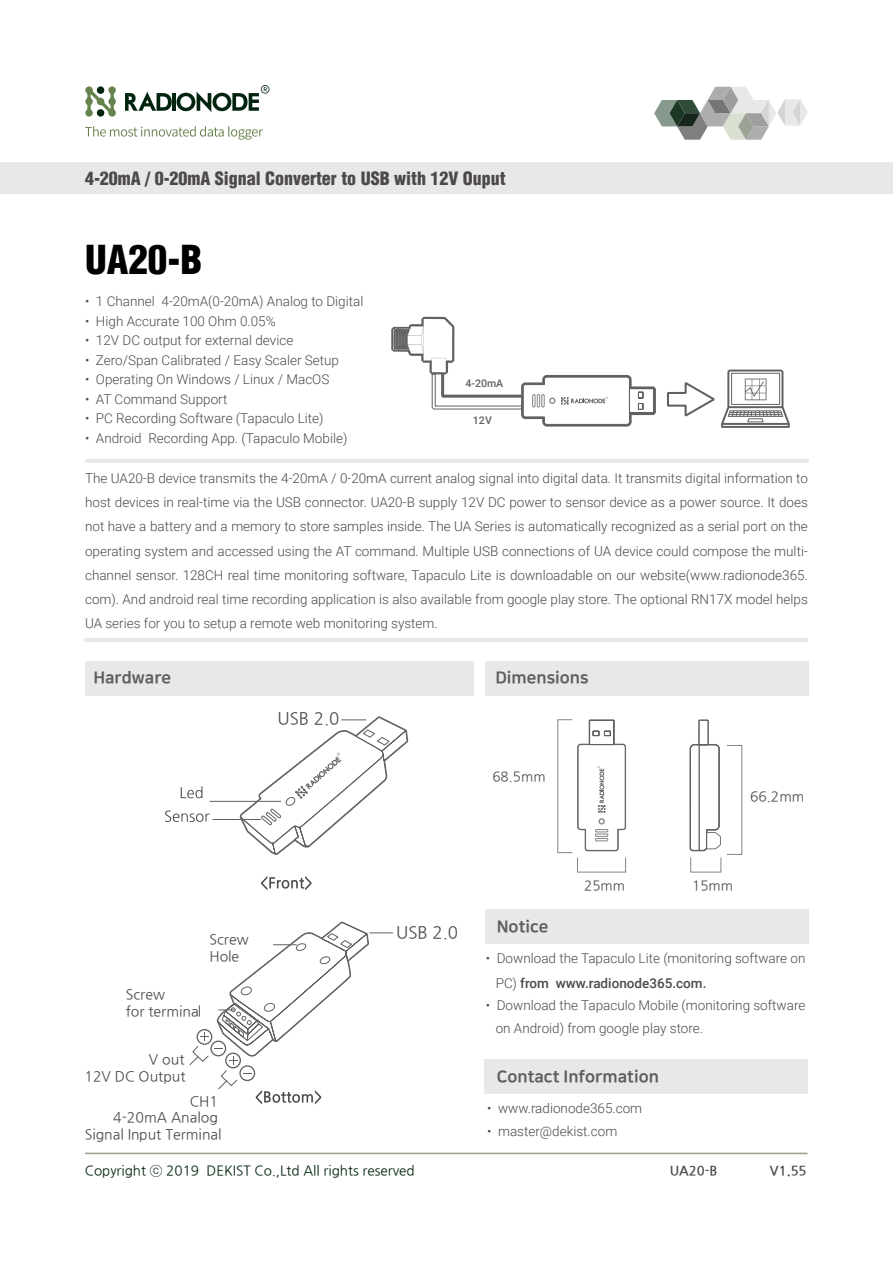
<style>
.page{position:relative;width:893px;height:1263px;background:#fff}
.page>*{position:absolute;margin:0;border:0;box-sizing:border-box;transform-origin:0 0}
.t1{font:900 condensed 39px "Helvetica";color:#000}
.t2{font:900 condensed 18px "Helvetica";color:#4c4948}
.t3{font:16.95px "Nanum Gothic";color:#4d4a47}
.t4{font:16.5px "Nanum Square EB";color:#5e5e5e}
.t5{font:14.1px/16.6px "Nanum Gothic";color:#4d4a47}
.t6{font:13.8px "Nanum Gothic";color:#4d4a47}
.t7{font:300 13.5px/24px "Roboto";color:#4c4948}
.t8{font:13.5px "Nanum Gothic";color:#00240d}
.t9{font:13.5px "Nanum Gothic";color:#4c4948}
.t10{font:700 13.2px "Nanum Gothic";color:#4c4948}
.t11{font:500 10.65px "Roboto";color:#616161}
.s1{font-weight:500}
</style>
<div class="page">
<div style="left:0;top:163px;width:893px;height:31px;background:#e8e8e8"></div>
<svg style="left:85px;top:126px;width:178px;height:14px"></svg>
<svg style="left:85px;top:86px;width:31px;height:31px"></svg>
<svg style="left:125px;top:85px;width:144px;height:27px"></svg>
<svg style="left:654px;top:87px;width:154px;height:53px"></svg>
<hr style="left:85px;top:1153px;width:722px;height:1px;background:#99a18f">
<hr style="left:85px;top:460px;width:723px;height:3px;background:#e8e8e8">
<hr style="left:85px;top:638px;width:723px;height:3px;background:#e8e8e8">
<svg style="left:667px;top:370px;width:123px;height:58px"></svg>
<svg style="left:391px;top:317px;width:265px;height:110px"></svg>
<div style="left:557px;top:719px;width:16px;height:134px;background:#fff;border:1px solid #858585"></div>
<div style="left:690px;top:857px;width:31px;height:15px;background:#fff;border:1px solid #858585"></div>
<svg style="left:577px;top:719px;width:49px;height:132px"></svg>
<svg style="left:690px;top:719px;width:31px;height:132px"></svg>
<div style="left:727px;top:745px;width:15px;height:110px;border:1px solid #858585"></div>
<svg style="left:181px;top:786px;width:21px;height:12px"></svg>
<svg style="left:165px;top:810px;width:44px;height:12px"></svg>
<svg style="left:261px;top:876px;width:50px;height:14px"></svg>
<hr style="left:209px;top:801px;width:72px;height:1px;background:#616161">
<svg style="left:240px;top:716px;width:168px;height:139px"></svg>
<hr style="left:213px;top:819px;width:48px;height:1px;background:#616161">
<svg style="left:189px;top:921px;width:204px;height:183px"></svg>
<div style="left:85px;top:661px;width:389px;height:34px;background:#e8e8e8"></div>
<div style="left:485px;top:1059px;width:323px;height:34px;background:#e8e8e8"></div>
<div style="left:485px;top:661px;width:323px;height:34px;background:#e8e8e8"></div>
<div style="left:485px;top:910px;width:323px;height:34px;background:#e8e8e8"></div>
<h2 class="t2" style="left:85px;top:167px;width:422px">4-20mA / 0-20mA Signal Converter to USB with 12V Ouput</h2>
<h1 class="t1" style="left:85px;top:235px;width:119px">UA20-B</h1>
<p class="t7" style="left:85px;top:289px;width:280px">• 1 Channel 4-20mA(0-20mA) Analog to Digital</p>
<p class="t7" style="left:85px;top:308px;width:192px">• High Accurate 100 Ohm 0.05%</p>
<p class="t7" style="left:85px;top:328px;width:210px">• 12V DC output for external device</p>
<p class="t7" style="left:85px;top:347px;width:255px">• Zero/Span Calibrated / Easy Scaler Setup</p>
<p class="t7" style="left:85px;top:367px;width:246px">• Operating On Windows / Linux / MacOS</p>
<p class="t7" style="left:85px;top:386px;width:144px">• AT Command Support</p>
<p class="t7" style="left:85px;top:406px;width:240px">• PC Recording Software (Tapaculo Lite)</p>
<p class="t7" style="left:85px;top:425px;width:264px">• Android Recording App. (Tapaculo Mobile)</p>
<p class="t11" style="left:466px;top:375px;width:39px">4-20mA</p>
<p class="t11" style="left:473px;top:413px;width:20px">12V</p>
<p class="t7" style="left:85px;top:466px;width:724px;text-align:justify">The UA20-B device transmits the 4-20mA / 0-20mA current analog signal into digital data. It transmits digital information to host devices in real-time via the USB connector. UA20-B supply 12V DC power to sensor device as a power source. It does not have a battery and a memory to store samples inside. The UA Series is automatically recognized as a serial port on the operating system and accessed using the AT command. Multiple USB connections of UA device could compose the multi&shy;channel sensor. 128CH real time monitoring software, Tapaculo Lite is downloadable on our website(www.radionode365. com). And android real time recording application is also available from google play store. The optional RN17X model helps UA series for you to setup a remote web monitoring system.</p>
<p class="t4" style="left:93px;top:669px;width:79px">Hardware</p>
<p class="t3" style="left:277px;top:711px;width:63px">USB 2.0</p>
<p class="t5" style="left:209px;top:931px;width:41px">Screw<br>Hole</p>
<p class="t5" style="left:126px;top:987px;width:77px">Screw<br>for terminal</p>
<p class="t5" style="left:84px;top:1052px;width:103px;text-align:right">V out<br>12V DC Output</p>
<p class="t5" style="left:113px;top:1094px;width:106px;line-height:15.3px;text-align:right">CH1<br>4-20mA Analog</p>
<p class="t5" style="left:85px;top:1126px;width:138px">Signal Input Terminal</p>
<p class="t4" style="left:495px;top:669px;width:95px">Dimensions</p>
<p class="t9" style="left:492px;top:770px;width:55px">68.5mm</p>
<p class="t6" style="left:750px;top:790px;width:56px">66.2mm</p>
<p class="t3" style="left:396px;top:924px;width:63px">USB 2.0</p>
<p class="t4" style="left:497px;top:918px;width:53px">Notice</p>
<p class="t9" style="left:584px;top:879px;width:42px">25mm</p>
<p class="t9" style="left:692px;top:879px;width:42px">15mm</p>
<p class="t7" style="left:496px;top:945px;width:311px;line-height:25.2px;text-indent:-10px">• Download the Tapaculo Lite (monitoring software on<br>PC) <span class="s1">from www.radionode365.com.</span></p>
<p class="t7" style="left:496px;top:994px;width:311px;line-height:22.2px;text-indent:-10px">• Download the Tapaculo Mobile (monitoring software on Android) from google play store.</p>
<p class="t4" style="left:497px;top:1068px;width:164px">Contact Information</p>
<p class="t7" style="left:487px;top:1096px;width:157px">• www.radionode365.com</p>
<p class="t7" style="left:487px;top:1118px;width:132px">• master@dekist.com</p>
<p class="t8" style="left:85px;top:1164px;width:331px">Copyright ⓒ 2019 DEKIST Co.,Ltd All rights reserved</p>
<p class="t10" style="left:670px;top:1164px;width:49px">UA20-B</p>
<p class="t10" style="left:770px;top:1164px;width:38px">V1.55</p>
</div>
